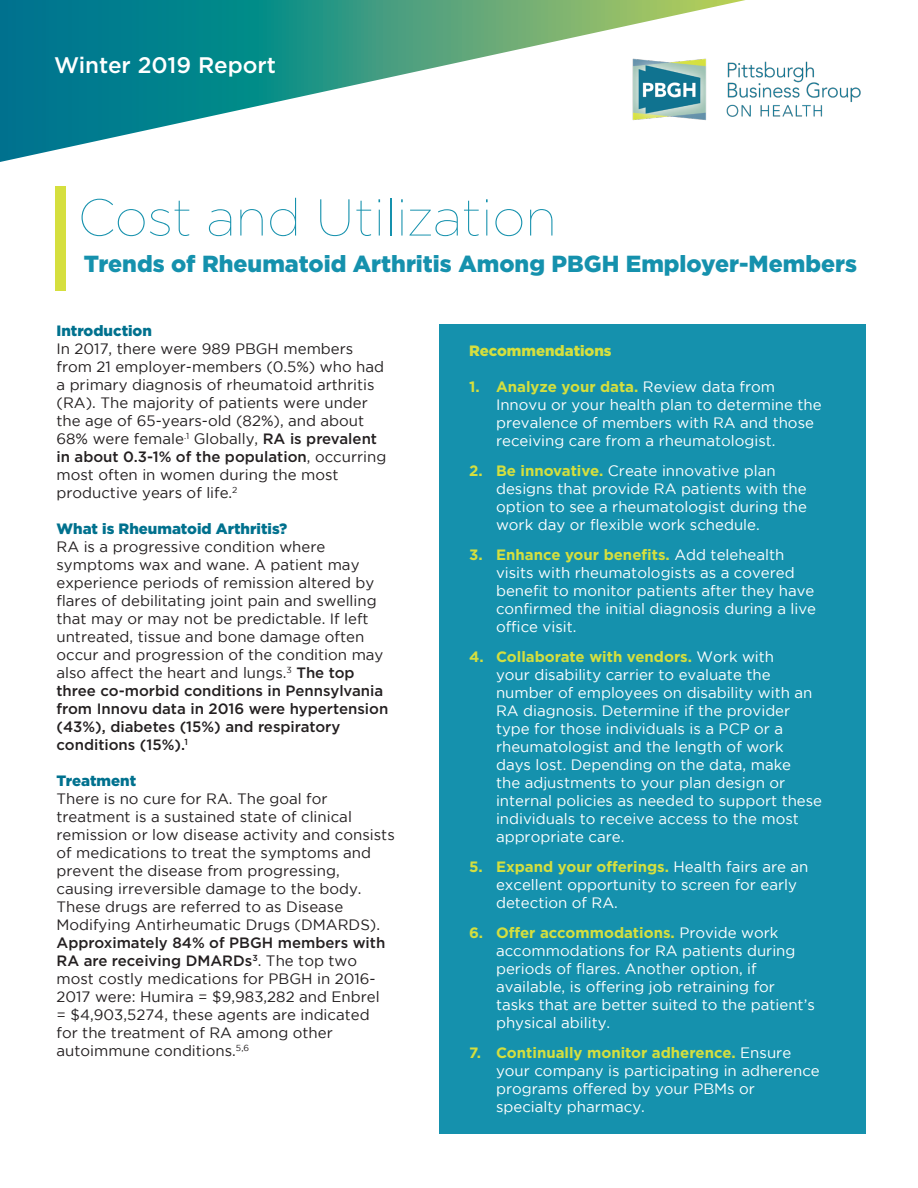
<style>
.page{position:relative;width:918px;height:1188px;background:#fff}
.page>*{position:absolute;margin:0;border:0;box-sizing:border-box;transform-origin:0 0}
.t1{font:100 51.75px "Gotham";color:#1591ad}
.t2{font:900 23.25px "Gotham";color:#1591ad}
.t3{font:500 22.5px "Gotham";color:#fff}
.t4{font:15px/18px "Gotham";color:#231f20}
.t5{font:15px/18px "Gotham";color:#fff}
.t6{font:900 15px "Gotham";color:#00718e}
.t7{font:900 15px "Gotham";color:#d5df3e}
.s1{font-weight:500}
.s2{font-weight:700;color:#d5df3e}
</style>
<div class="page">
<svg style="left:0;top:0;width:745px;height:162px"></svg>
<img style="left:629px;top:54px;width:232px;height:71px">
<div style="left:439px;top:324px;width:427px;height:810px;background:#1591ad"></div>
<div style="left:55px;top:186px;width:10px;height:105px;background:#d5df3e"></div>
<p class="t3" style="left:54px;top:52px;width:224px">Winter 2019 Report</p>
<p class="t1" style="left:78px;top:190px;width:480px">Cost and Utilization</p>
<p class="t2" style="left:84px;top:247px;width:775px">Trends of Rheumatoid Arthritis Among PBGH Employer-Members</p>
<p class="t6" style="left:57px;top:320px;width:97px">Introduction</p>
<p class="t4" style="left:57px;top:339px;width:331px">In 2017, there were 989 PBGH members from 21 employer-members (0.5%) who had a primary diagnosis of rheumatoid arthritis (RA). The majority of patients were under the age of 65-years-old (82%), and about 68% were female<sup>.1</sup> Globally, <span class="s1">RA is prevalent in about 0.3-1% of the population</span>, occurring most often in women during the most productive years of life.<sup>2</sup></p>
<p class="t6" style="left:57px;top:518px;width:232px">What is Rheumatoid Arthritis?</p>
<p class="t4" style="left:57px;top:537px;width:333px">RA is a progressive condition where symptoms wax and wane. A patient may experience periods of remission altered by flares of debilitating joint pain and swelling that may or may not be predictable. If left untreated, tissue and bone damage often occur and progression of the condition may also affect the heart and lungs.<sup>3</sup> <span class="s1">The top three co-morbid conditions in Pennsylvania from Innovu data in 2016 were hypertension (43%), diabetes (15%) and respiratory conditions (15%).</span><sup>1</sup></p>
<p class="t6" style="left:57px;top:770px;width:81px">Treatment</p>
<p class="t4" style="left:57px;top:789px;width:340px">There is no cure for RA. The goal for treatment is a sustained state of clinical remission or low disease activity and consists of medications to treat the symptoms and prevent the disease from progressing, causing irreversible damage to the body.<br>These drugs are referred to as Disease Modifying Antirheumatic Drugs (DMARDS).<br><span class="s1">Approximately 84% of PBGH members with RA are receiving DMARDs</span><sup>3</sup>. The top two most costly medications for PBGH in 2016- 2017 were: Humira = $9,983,282 and Enbrel<br>= $4,903,5274, these agents are indicated<br>for the treatment of RA among other autoimmune conditions.<sup>5,6</sup></p>
<p class="t7" style="left:469px;top:341px;width:144px">Recommendations</p>
<p class="t5" style="left:496px;top:378px;width:327px;text-indent:-27px"><span class="s2">1. Analyze your data.</span> Review data from Innovu or your health plan to determine the prevalence of members with RA and those receiving care from a rheumatologist.</p>
<p class="t5" style="left:496px;top:462px;width:313px;text-indent:-27px"><span class="s2">2. Be innovative.</span> Create innovative plan designs that provide RA patients with the option to see a rheumatologist during the work day or flexible work schedule.</p>
<p class="t5" style="left:496px;top:546px;width:322px;text-indent:-27px"><span class="s2">3. Enhance your benefits.</span> Add telehealth visits with rheumatologists as a covered benefit to monitor patients after they have confirmed the initial diagnosis during a live office visit.</p>
<p class="t5" style="left:496px;top:648px;width:328px;text-indent:-27px"><span class="s2">4. Collaborate with vendors.</span> Work with<br>your disability carrier to evaluate the number of employees on disability with an RA diagnosis. Determine if the provider type for those individuals is a PCP or a rheumatologist and the length of work days lost. Depending on the data, make<br>the adjustments to your plan design or internal policies as needed to support these individuals to receive access to the most appropriate care.</p>
<p class="t5" style="left:496px;top:858px;width:314px;text-indent:-27px"><span class="s2">5. Expand your offerings.</span> Health fairs are an excellent opportunity to screen for early detection of RA.</p>
<p class="t5" style="left:496px;top:924px;width:320px;text-indent:-27px"><span class="s2">6. Offer accommodations.</span> Provide work accommodations for RA patients during periods of flares. Another option, if available, is offering job retraining for tasks that are better suited to the patient’s physical ability.</p>
<p class="t5" style="left:496px;top:1044px;width:325px;text-indent:-27px"><span class="s2">7. Continually monitor adherence.</span> Ensure your company is participating in adherence programs offered by your PBMs or specialty pharmacy.</p>
</div>
